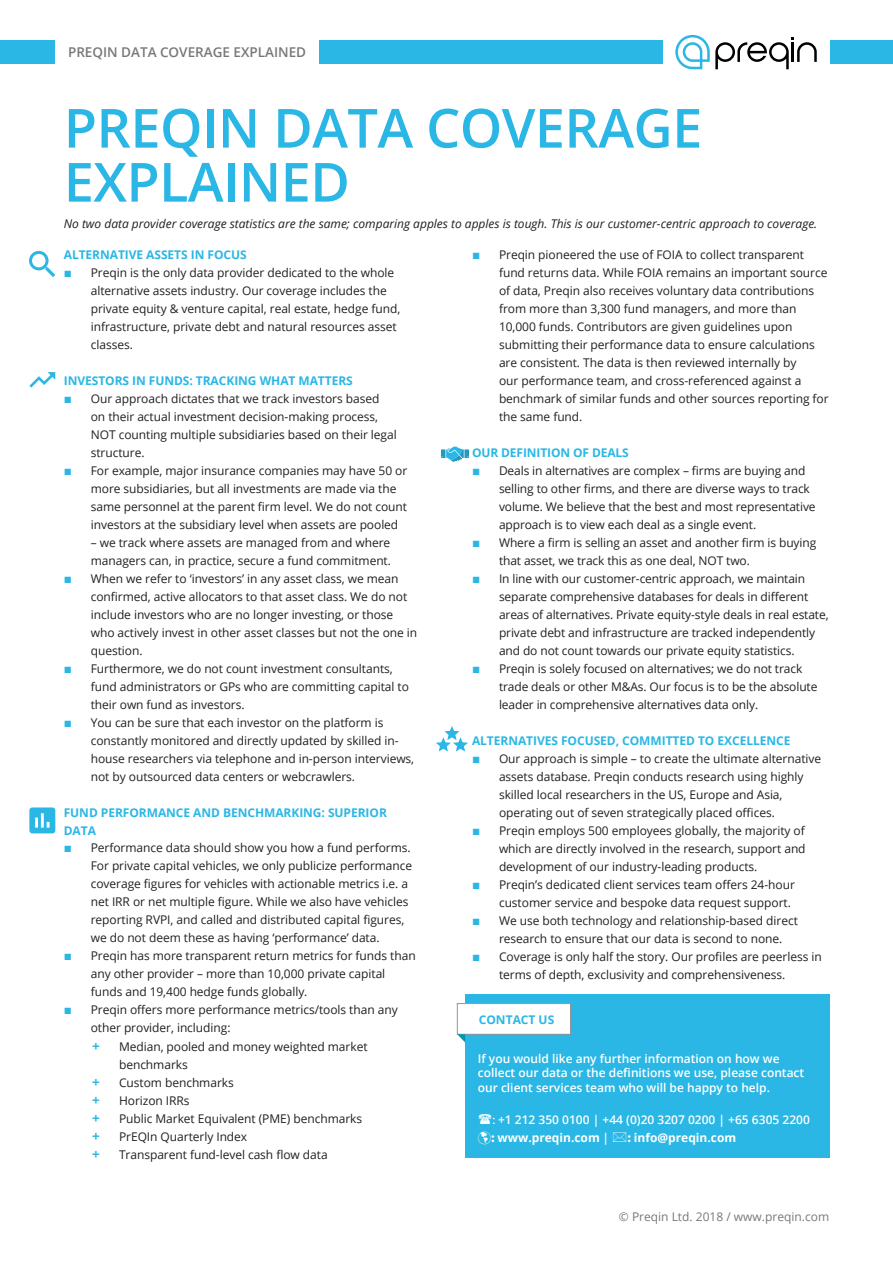
<style>
.page{position:relative;width:893px;height:1263px;background:#fff}
.page>*{position:absolute;margin:0;border:0;box-sizing:border-box;transform-origin:0 0}
.t1{font:600 54px/54px "Open Sans";letter-spacing:-.01em;color:#2ab7e5}
.t2{font:600 13.5px "Open Sans";color:#76787b}
.t3{font:700 13.5px "Open Sans";color:#2ab7e5}
.t4{font:12px/18px "Open Sans";letter-spacing:-.005em;color:#231f20}
.t5{font:600 12px/14.4px "Open Sans";color:#fff}
.t6{font:700 12px/18px "Open Sans";letter-spacing:-.005em;color:#2ab7e5}
.t7{font:italic 12px "Open Sans";color:#231f20}
.t8{font:700 12px "Open Sans";color:#fff}
.t9{font:12px "Open Sans";color:#76787b}
.s1{font-family:"Arial";font-weight:700;font-size:13.5px;color:#2ab7e5}
.s2{font-family:"Myriad Pro";font-weight:400;font-size:13.5px}
.s3{font-family:"Myriad Pro";font-size:13.5px}
.s4{font-weight:600}
</style>
<div class="page">
<div style="left:0;top:40px;width:893px;height:24px;background:#2ab7e5"></div>
<div style="left:55px;top:39px;width:264px;height:26px;background:#fff"></div>
<div style="left:663px;top:29px;width:166px;height:46px;background:#fff"></div>
<svg style="left:675px;top:35px;width:142px;height:34px"></svg>
<svg style="left:29px;top:251px;width:26px;height:26px"></svg>
<svg style="left:29px;top:807px;width:26px;height:26px"></svg>
<svg style="left:436px;top:726px;width:32px;height:25px"></svg>
<svg style="left:29px;top:372px;width:26px;height:16px"></svg>
<svg style="left:441px;top:446px;width:28px;height:16px"></svg>
<div style="left:465px;top:994px;width:364px;height:164px;background:#2ab7e5"></div>
<div style="left:457px;top:1003px;width:113px;height:31px;background:#fff"></div>
<div style="left:457px;top:1003px;width:114px;height:31px;border:1px solid #939598"></div>
<svg style="left:457px;top:1034px;width:8px;height:8px"></svg>
<p class="t2" style="left:68px;top:43px;width:240px">PREQIN DATA COVERAGE EXPLAINED</p>
<p class="t1" style="left:64px;top:100px;width:640px">PREQIN DATA COVERAGE<br>EXPLAINED</p>
<p class="t7" style="left:64px;top:215px;width:755px">No two data provider coverage statistics are the same; comparing apples to apples is tough. This is our customer-centric approach to coverage.</p>
<p class="t6" style="left:64px;top:245px;width:184px">ALTERNATIVE ASSETS IN FOCUS</p>
<p class="t4" style="left:91px;top:263px;width:311px;text-indent:-27px"><span class="s1">■</span> Preqin is the only data provider dedicated to the whole alternative assets industry. Our coverage includes the private equity &amp; venture capital, real estate, hedge fund, infrastructure, private debt and natural resources asset classes.</p>
<p class="t6" style="left:64px;top:371px;width:291px">INVESTORS IN FUNDS: TRACKING WHAT MATTERS</p>
<p class="t4" style="left:91px;top:389px;width:307px;text-indent:-27px"><span class="s1">■</span> Our approach dictates that we track investors based on their actual investment decision-making process, NOT counting multiple subsidiaries based on their legal structure.</p>
<p class="t4" style="left:91px;top:461px;width:318px;text-indent:-27px"><span class="s1">■</span> For example, major insurance companies may have 50 or more subsidiaries, but all investments are made via the same personnel at the parent firm level. We do not count investors at the subsidiary level when assets are pooled</p>
<p class="t4" style="left:91px;top:533px;width:302px">– we track where assets are managed from and where managers can, in practice, secure a fund commitment.</p>
<p class="t4" style="left:91px;top:569px;width:328px;text-indent:-27px"><span class="s1">■</span> When we refer to ‘investors’ in any asset class, we mean confirmed, active allocators to that asset class. We do not include investors who are no longer investing, or those who actively invest in other asset classes but not the one in question.</p>
<p class="t4" style="left:91px;top:659px;width:320px;text-indent:-27px"><span class="s1">■</span> Furthermore, we do not count investment consultants, fund administrators or GPs who are committing capital to their own fund as investors.</p>
<p class="t4" style="left:91px;top:713px;width:325px;text-indent:-27px"><span class="s1">■</span> You can be sure that each investor on the platform is constantly monitored and directly updated by skilled in&shy;house researchers via telephone and in-person interviews, not by outsourced data centers or webcrawlers.</p>
<p class="t6" style="left:64px;top:803px;width:325px">FUND PERFORMANCE AND BENCHMARKING: SUPERIOR<br>DATA</p>
<p class="t4" style="left:91px;top:839px;width:323px;text-indent:-27px"><span class="s1">■</span> Performance data should show you how a fund performs.<br>For private capital vehicles, we only publicize performance coverage figures for vehicles with actionable metrics i.e. a net IRR or net multiple figure. While we also have vehicles reporting RVPI, and called and distributed capital figures, we do not deem these as having ‘performance’ data.</p>
<p class="t4" style="left:91px;top:947px;width:326px;text-indent:-27px"><span class="s1">■</span> Preqin has more transparent return metrics for funds than any other provider – more than 10,000 private capital funds and 19,400 hedge funds globally.</p>
<p class="t4" style="left:91px;top:1001px;width:308px;text-indent:-27px"><span class="s1">■</span> Preqin offers more performance metrics/tools than any other provider, including:</p>
<p class="t3" style="left:92px;top:1036px;width:9px">+</p>
<p class="t4" style="left:119px;top:1037px;width:250px">Median, pooled and money weighted market benchmarks</p>
<p class="t3" style="left:92px;top:1072px;width:9px">+</p>
<p class="t4" style="left:119px;top:1073px;width:116px">Custom benchmarks</p>
<p class="t3" style="left:92px;top:1090px;width:9px">+</p>
<p class="t4" style="left:119px;top:1091px;width:72px">Horizon IRRs</p>
<p class="t3" style="left:92px;top:1108px;width:9px">+</p>
<p class="t4" style="left:119px;top:1109px;width:245px">Public Market Equivalent (PME) benchmarks</p>
<p class="t3" style="left:92px;top:1126px;width:9px">+</p>
<p class="t4" style="left:119px;top:1127px;width:130px">PrEQIn Quarterly Index</p>
<p class="t3" style="left:92px;top:1144px;width:9px">+</p>
<p class="t4" style="left:119px;top:1145px;width:210px">Transparent fund-level cash flow data</p>
<p class="t4" style="left:499px;top:245px;width:331px;text-indent:-27px"><span class="s1">■</span> Preqin pioneered the use of FOIA to collect transparent fund returns data. While FOIA remains an important source of data, Preqin also receives voluntary data contributions from more than 3,300 fund managers, and more than 10,000 funds. Contributors are given guidelines upon submitting their performance data to ensure calculations are consistent. The data is then reviewed internally by<br>our performance team, and cross-referenced against a benchmark of similar funds and other sources reporting for the same fund.</p>
<p class="t6" style="left:472px;top:443px;width:158px">OUR DEFINITION OF DEALS</p>
<p class="t4" style="left:499px;top:461px;width:318px;text-indent:-27px"><span class="s1">■</span> Deals in alternatives are complex – firms are buying and selling to other firms, and there are diverse ways to track volume. We believe that the best and most representative approach is to view each deal as a single event.</p>
<p class="t4" style="left:499px;top:533px;width:319px;text-indent:-27px"><span class="s1">■</span> Where a firm is selling an asset and another firm is buying that asset, we track this as one deal, NOT two.</p>
<p class="t4" style="left:499px;top:569px;width:331px;text-indent:-27px"><span class="s1">■</span> In line with our customer-centric approach, we maintain separate comprehensive databases for deals in different areas of alternatives. Private equity-style deals in real estate, private debt and infrastructure are tracked independently and do not count towards our private equity statistics.</p>
<p class="t4" style="left:499px;top:659px;width:320px;text-indent:-27px"><span class="s1">■</span> Preqin is solely focused on alternatives; we do not track trade deals or other M&amp;As. Our focus is to be the absolute leader in comprehensive alternatives data only.</p>
<p class="t6" style="left:472px;top:731px;width:320px">ALTERNATIVES FOCUSED, COMMITTED TO EXCELLENCE</p>
<p class="t4" style="left:499px;top:749px;width:324px;text-indent:-27px"><span class="s1">■</span> Our approach is simple – to create the ultimate alternative assets database. Preqin conducts research using highly skilled local researchers in the US, Europe and Asia, operating out of seven strategically placed offices.</p>
<p class="t4" style="left:499px;top:821px;width:308px;text-align:justify;text-indent:-27px"><span class="s1">■</span> Preqin employs 500 employees globally, the majority of which are directly involved in the research, support and development of our industry-leading products.</p>
<p class="t4" style="left:499px;top:875px;width:297px;text-indent:-27px"><span class="s1">■</span> Preqin’s dedicated client services team offers 24-hour customer service and bespoke data request support.</p>
<p class="t4" style="left:499px;top:911px;width:300px;text-indent:-27px"><span class="s1">■</span> We use both technology and relationship-based direct research to ensure that our data is second to none.</p>
<p class="t4" style="left:499px;top:947px;width:324px;text-indent:-27px"><span class="s1">■</span> Coverage is only half the story. Our profiles are peerless in terms of depth, exclusivity and comprehensiveness.</p>
<p class="t6" style="left:479px;top:1010px;width:77px">CONTACT US</p>
<p class="t5" style="left:478px;top:1051px;width:328px">If you would like any further information on how we collect our data or the definitions we use, please contact our client services team who will be happy to help.</p>
<p class="t5" style="left:492px;top:1112px;width:319px"><span class="s2">:</span> +1 212 350 0100 | +44 (0)20 3207 0200 | +65 6305 2200</p>
<p class="t8" style="left:478px;top:1129px;width:133px">☑<span class="s3">:</span> www.preqin.com <span class="s4">|</span></p>
<p class="t8" style="left:628px;top:1129px;width:110px"><span class="s3">:</span> info@preqin.com</p>
<p class="t9" style="left:619px;top:1208px;width:212px">© Preqin Ltd. 2018 / www.preqin.com</p>
</div>
